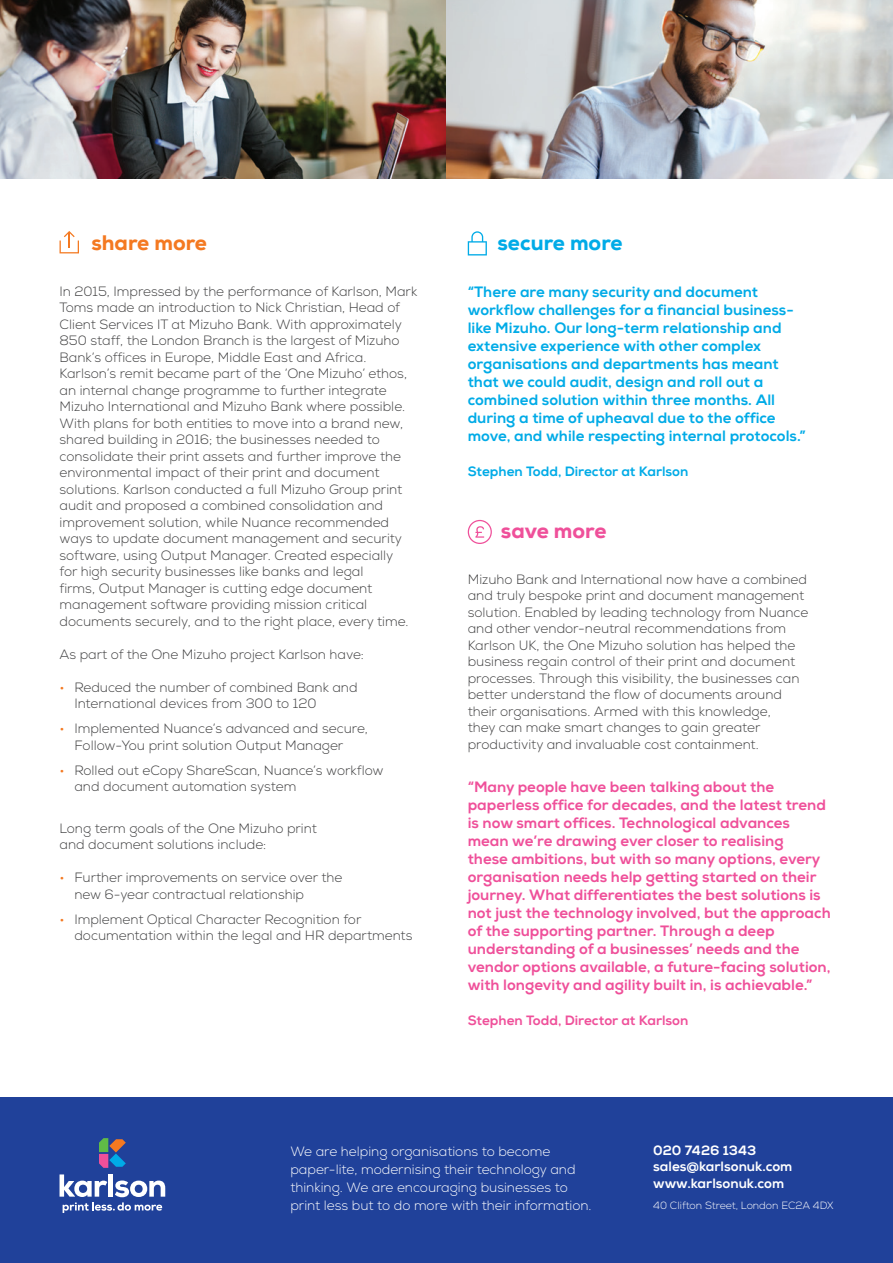
<style>
.page{position:relative;width:893px;height:1263px;background:#fff}
.page>*{position:absolute;margin:0;border:0;box-sizing:border-box;transform-origin:0 0}
.t1{font:800 21px "Nexa";color:#00abe7}
.t2{font:800 21px "Nexa";color:#f47921}
.t3{font:800 21px "Nexa";color:#ef509a}
.t4{font:800 15px/18px "Nexa";color:#ef509a}
.t5{font:800 15px/18px "Nexa";color:#00abe7}
.t6{font:300 13.5px/16.5px "Nexa";color:#3e3e3f}
.t7{font:300 13.5px/18px "Nexa";color:#fff}
.t8{font:800 13.5px/16.5px "Nexa";color:#fff}
.t9{font:800 13.5px "Nexa";color:#00abe7}
.t10{font:800 13.5px "Nexa";color:#ef509a}
.t11{font:300 10.5px "Nexa";color:#fff}
.s1{color:#f47921}
</style>
<div class="page">
<div style="left:0;top:1097px;width:893px;height:166px;background:#20419a"></div>
<svg style="left:99px;top:1138px;width:27px;height:30px"></svg>
<svg style="left:60px;top:1174px;width:105px;height:39px"></svg>
<img style="left:0;top:0;width:893px;height:179px">
<svg style="left:468px;top:231px;width:19px;height:24px"></svg>
<svg style="left:468px;top:520px;width:24px;height:24px"></svg>
<svg style="left:60px;top:231px;width:19px;height:22px"></svg>
<h1 class="t2" style="left:91px;top:229px;width:117px">share more</h1>
<p class="t6" style="left:60px;top:283px;width:359px">In 2015, Impressed by the performance of Karlson, Mark Toms made an introduction to Nick Christian, Head of Client Services IT at Mizuho Bank. With approximately 850 staff, the London Branch is the largest of Mizuho Bank’s offices in Europe, Middle East and Africa.<br>Karlson’s remit became part of the ‘One Mizuho’ ethos, an internal change programme to further integrate Mizuho International and Mizuho Bank where possible.<br>With plans for both entities to move into a brand new, shared building in 2016; the businesses needed to consolidate their print assets and further improve the environmental impact of their print and document solutions. Karlson conducted a full Mizuho Group print audit and proposed a combined consolidation and improvement solution, while Nuance recommended ways to update document management and security software, using Output Manager. Created especially<br>for high security businesses like banks and legal<br>firms, Output Manager is cutting edge document management software providing mission critical documents securely, and to the right place, every time.</p>
<p class="t6" style="left:60px;top:646px;width:306px">As part of the One Mizuho project Karlson have:</p>
<p class="t6" style="left:74px;top:679px;width:285px;text-indent:-15px"><span class="s1">•</span> Reduced the number of combined Bank and<br>International devices from 300 to 120</p>
<p class="t6" style="left:74px;top:720px;width:295px;text-indent:-15px"><span class="s1">•</span> Implemented Nuance’s advanced and secure,<br>Follow-You print solution Output Manager</p>
<p class="t6" style="left:74px;top:762px;width:311px;text-indent:-15px"><span class="s1">•</span> Rolled out eCopy ShareScan, Nuance’s workflow and document automation system</p>
<p class="t6" style="left:60px;top:820px;width:259px">Long term goals of the One Mizuho print and document solutions include:</p>
<p class="t6" style="left:74px;top:869px;width:269px;text-indent:-15px"><span class="s1">•</span> Further improvements on service over the new 6-year contractual relationship</p>
<p class="t6" style="left:74px;top:911px;width:339px;text-indent:-15px"><span class="s1">•</span> Implement Optical Character Recognition for documentation within the legal and HR departments</p>
<h1 class="t1" style="left:497px;top:229px;width:127px">secure more</h1>
<p class="t5" style="left:468px;top:283px;width:340px">“There are many security and document workflow challenges for a financial business&shy;like Mizuho. Our long-term relationship and extensive experience with other complex organisations and departments has meant that we could audit, design and roll out a combined solution within three months. All during a time of upheaval due to the office move, and while respecting internal protocols.”</p>
<p class="t9" style="left:468px;top:463px;width:222px">Stephen Todd, Director at Karlson</p>
<h1 class="t3" style="left:501px;top:517px;width:107px">save more</h1>
<p class="t6" style="left:468px;top:571px;width:342px">Mizuho Bank and International now have a combined and truly bespoke print and document management solution. Enabled by leading technology from Nuance and other vendor-neutral recommendations from Karlson UK, the One Mizuho solution has helped the business regain control of their print and document processes. Through this visibility, the businesses can better understand the flow of documents around their organisations. Armed with this knowledge,<br>they can make smart changes to gain greater productivity and invaluable cost containment.</p>
<p class="t4" style="left:468px;top:778px;width:364px">“Many people have been talking about the paperless office for decades, and the latest trend is now smart offices. Technological advances mean we’re drawing ever closer to realising<br>these ambitions, but with so many options, every organisation needs help getting started on their journey. What differentiates the best solutions is not just the technology involved, but the approach of the supporting partner. Through a deep understanding of a businesses’ needs and the vendor options available, a future-facing solution, with longevity and agility built in, is achievable.”</p>
<p class="t10" style="left:468px;top:1012px;width:222px">Stephen Todd, Director at Karlson</p>
<p class="t7" style="left:290px;top:1143px;width:303px">We are helping organisations to become paper-lite, modernising their technology and thinking. We are encouraging businesses to print less but to do more with their information.</p>
<p class="t8" style="left:653px;top:1142px;width:141px">020 7426 1343 sales@karlsonuk.com www.karlsonuk.com</p>
<p class="t11" style="left:653px;top:1199px;width:182px">40 Clifton Street, London EC2A 4DX</p>
</div>
